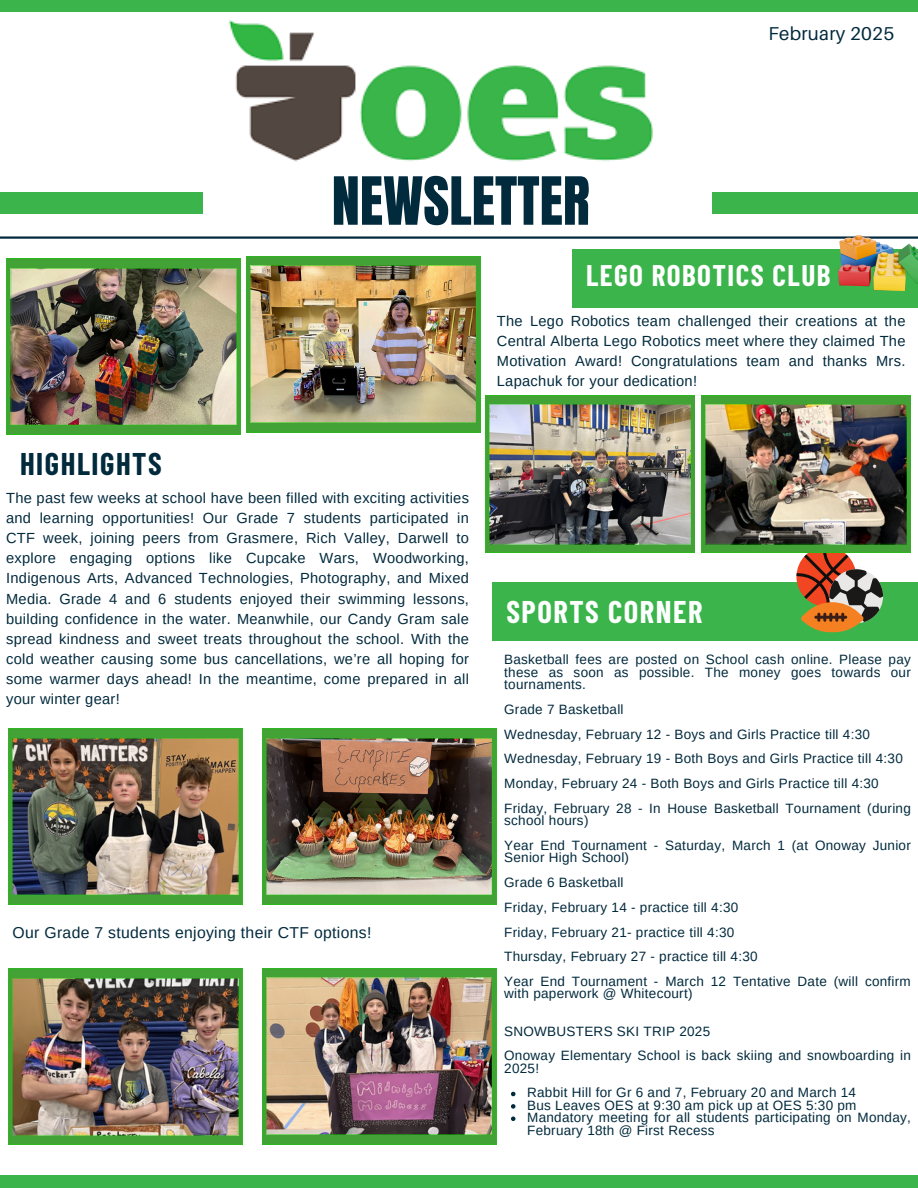
<style>
.page{position:relative;width:918px;height:1188px;background:#fff}
.page>*{position:absolute;margin:0;border:0;box-sizing:border-box;transform-origin:0 0}
.t1{font:56.4px "Anton";color:#022a3d}
.t2{font:700 30.6px "Barlow Condensed";letter-spacing:.05em;color:#feffff}
.t3{font:700 30.6px "Barlow Condensed";letter-spacing:.05em;color:#022a3d}
.t4{font:700 29.1px "Barlow Condensed";letter-spacing:.05em;color:#fff}
.t5{font:18.6px "Aileron";letter-spacing:.015em;color:#022a3d}
.t6{font:15.75px "Arimo";letter-spacing:.02em;color:#022a3d}
.t7{font:14.7px/20.1px "Arimo";letter-spacing:.02em;color:#022a3d;text-align:justify}
.t8{font:13.5px/12.3px "Arimo";letter-spacing:.02em;color:#022a3d}
</style>
<div class="page">
<img style="left:229px;top:20px;width:424px;height:142px">
<div style="left:572px;top:250px;width:346px;height:58px;background:#3bb54b"></div>
<div style="left:0;top:0;width:918px;height:12px;background:#3bb54b"></div>
<div style="left:0;top:1175px;width:918px;height:13px;background:#3bb54b"></div>
<hr style="left:0;top:236px;width:918px;height:3px;background:#022a3d">
<div style="left:0;top:192px;width:203px;height:22px;background:#3bb54b"></div>
<div style="left:712px;top:192px;width:206px;height:22px;background:#3bb54b"></div>
<div style="left:492px;top:583px;width:426px;height:58px;background:#3bb54b"></div>
<img style="left:8px;top:969px;width:235px;height:176px">
<img style="left:262px;top:968px;width:235px;height:176px">
<img style="left:8px;top:728px;width:235px;height:177px">
<img style="left:262px;top:728px;width:235px;height:177px">
<img style="left:6px;top:256px;width:689px;height:297px">
<img style="left:701px;top:395px;width:210px;height:237px">
<img style="left:838px;top:235px;width:80px;height:55px">
<svg style="left:511px;top:1092px;width:4px;height:4px"></svg>
<svg style="left:511px;top:1104px;width:4px;height:5px"></svg>
<svg style="left:511px;top:1117px;width:4px;height:4px"></svg>
<h3 class="t1" style="left:332px;top:161px;width:260px">NEWSLETTER</h3>
<p class="t5" style="left:768px;top:22px;width:127px">February 2025</p>
<p class="t4" style="left:586px;top:257px;width:246px">LEGO ROBOTICS CLUB</p>
<h4 class="t3" style="left:20px;top:444px;width:143px">HIGHLIGHTS</h4>
<h2 class="t7" style="left:6px;top:488px;width:464px">The past few weeks at school have been filled with exciting activities and learning opportunities! Our Grade 7 students participated in CTF week, joining peers from Grasmere, Rich Valley, Darwell to explore engaging options like Cupcake Wars, Woodworking, Indigenous Arts, Advanced Technologies, Photography, and Mixed Media. Grade 4 and 6 students enjoyed their swimming lessons, building confidence in the water. Meanwhile, our Candy Gram sale spread kindness and sweet treats throughout the school. With the cold weather causing some bus cancellations, we’re all hoping for some warmer days ahead! In the meantime, come prepared in all your winter gear!</h2>
<p class="t6" style="left:13px;top:924px;width:360px">Our Grade 7 students enjoying their CTF options!</p>
<p class="t7" style="left:497px;top:310px;width:410px">The Lego Robotics team challenged their creations at the Central Alberta Lego Robotics meet where they claimed The Motivation Award! Congratulations team and thanks Mrs.<br>Lapachuk for your dedication!</p>
<p class="t2" style="left:506px;top:592px;width:198px">SPORTS CORNER</p>
<h2 class="t8" style="left:504px;top:653px;width:408px;text-align:justify">Basketball fees are posted on School cash online. Please pay these as soon as possible. The money goes towards our tournaments.</h2>
<p class="t8" style="left:504px;top:703px;width:121px">Grade 7 Basketball</p>
<p class="t8" style="left:504px;top:728px;width:367px">Wednesday, February 12 - Boys and Girls Practice till 4:30</p>
<p class="t8" style="left:504px;top:752px;width:400px">Wednesday, February 19 - Both Boys and Girls Practice till 4:30</p>
<p class="t8" style="left:504px;top:777px;width:376px">Monday, February 24 - Both Boys and Girls Practice till 4:30</p>
<p class="t8" style="left:504px;top:802px;width:408px">Friday, February 28 - In House Basketball Tournament (during school hours)</p>
<p class="t8" style="left:504px;top:839px;width:408px">Year End Tournament - Saturday, March 1 (at Onoway Junior<br>Senior High School)</p>
<p class="t8" style="left:504px;top:876px;width:121px">Grade 6 Basketball</p>
<p class="t8" style="left:504px;top:901px;width:236px">Friday, February 14 - practice till 4:30</p>
<p class="t8" style="left:504px;top:926px;width:232px">Friday, February 21- practice till 4:30</p>
<p class="t8" style="left:504px;top:950px;width:255px">Thursday, February 27 - practice till 4:30</p>
<p class="t8" style="left:504px;top:975px;width:408px">Year End Tournament - March 12 Tentative Date (will confirm with paperwork @ Whitecourt)</p>
<p class="t8" style="left:504px;top:1025px;width:208px">SNOWBUSTERS SKI TRIP 2025</p>
<h5 class="t8" style="left:504px;top:1049px;width:408px">Onoway Elementary School is back skiing and snowboarding in<br>2025!</h5>
<p class="t8" style="left:527px;top:1087px;width:330px">Rabbit Hill for Gr 6 and 7, February 20 and March 14</p>
<p class="t8" style="left:527px;top:1099px;width:331px">Bus Leaves OES at 9:30 am pick up at OES 5:30 pm</p>
<p class="t8" style="left:527px;top:1111px;width:385px">Mandatory meeting for all students participating on Monday,<br>February 18th @ First Recess</p>
</div>
